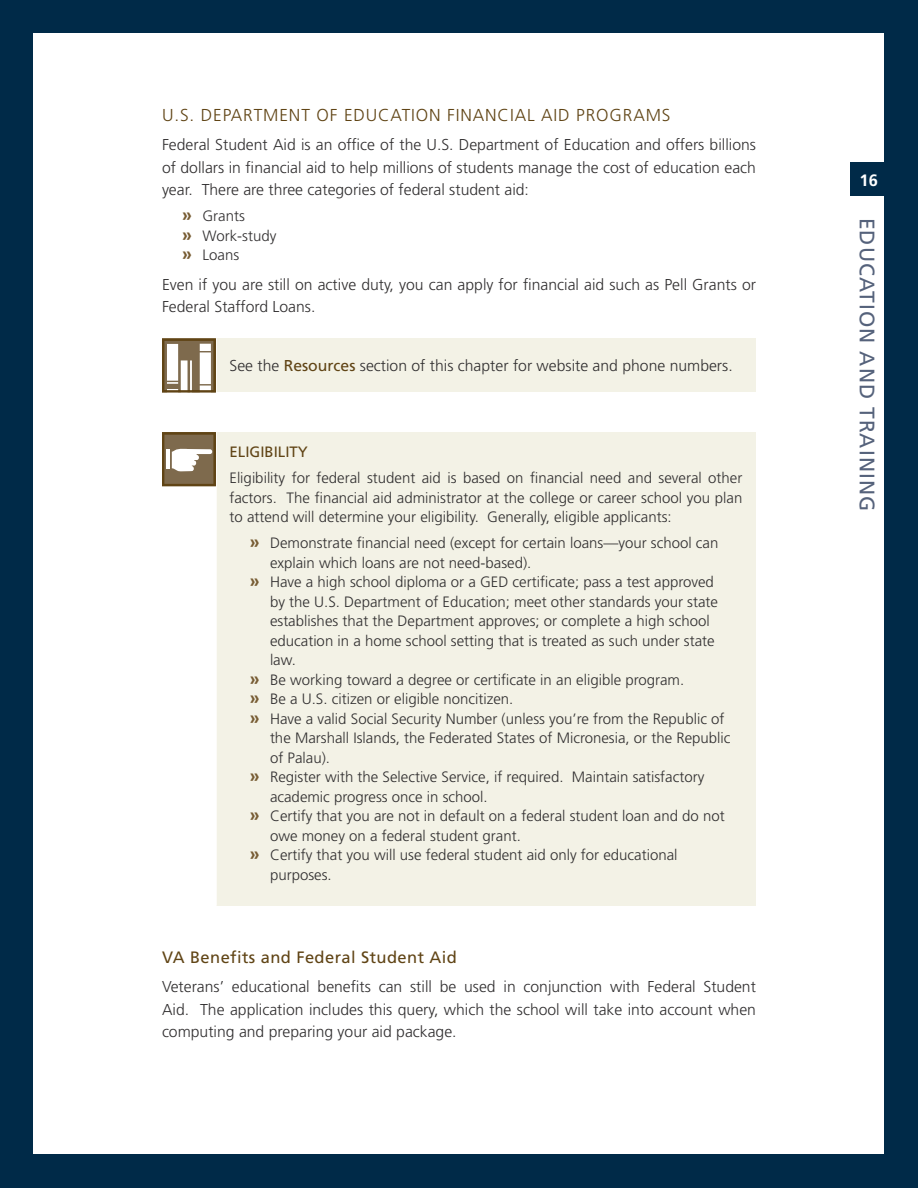
<style>
.page{position:relative;width:918px;height:1188px;background:#002a48}
.page>*{position:absolute;margin:0;border:0;box-sizing:border-box;transform-origin:0 0}
.t1{font:21px "Frutiger LT Std";letter-spacing:.05em;color:#55627b}
.t2{font:300 17.25px "Frutiger LT Std";letter-spacing:.05em;color:#604415}
.t3{font:16.5px "Frutiger LT Std";letter-spacing:.025em;color:#604415}
.t4{font:700 16.5px "Frutiger LT Std";color:#fff}
.t5{font:300 15.75px/22.5px "Frutiger LT Std";color:#312f30;text-align:justify}
.t6{font:300 15px/19.5px "Frutiger LT Std";color:#312f30}
.t7{font:15px "Frutiger LT Std";color:#604415}
.s1{font-weight:700;font-size:18px;color:#775c33}
.s2{font-weight:400;color:#604415}
</style>
<div class="page">
<div style="left:34px;top:34px;width:850px;height:1120px;background:#fff"></div>
<div style="left:851px;top:163px;width:40px;height:33px;background:#002a48"></div>
<div style="left:216px;top:338px;width:540px;height:54px;background:#f3f2e6"></div>
<hr style="left:215px;top:338px;width:2px;height:54px;background:#fff">
<svg style="left:162px;top:338px;width:54px;height:54px"></svg>
<div style="left:216px;top:432px;width:540px;height:474px;background:#f3f2e6"></div>
<hr style="left:215px;top:432px;width:2px;height:474px;background:#fff">
<svg style="left:162px;top:432px;width:54px;height:54px"></svg>
<p class="t2" style="left:162px;top:105px;width:186px">U.S. Department of Edu</p>
<p class="t2" style="left:378px;top:105px;width:294px">cation Financial Aid Programs</p>
<p class="t5" style="left:162px;top:134px;width:595px">Federal Student Aid is an office of the U.S. Department of Education and offers billions of dollars in financial aid to help millions of students manage the cost of education each year. There are three categories of federal student aid:</p>
<p class="t6" style="left:182px;top:207px;width:96px"><span class="s1">»</span> Grants<br><span class="s1">»</span> Work-study <span class="s1">»</span> Loans</p>
<p class="t5" style="left:162px;top:273px;width:596px">Even if you are still on active duty, you can apply for financial aid such as Pell Grants or<br>Federal Stafford Loans.</p>
<p class="t5" style="left:230px;top:355px;width:505px">See the <span class="s2">Resources</span> section of this chapter for website and phone numbers.</p>
<p class="t7" style="left:230px;top:443px;width:80px">Eligibility</p>
<p class="t6" style="left:230px;top:468px;width:514px;text-align:justify">Eligibility for federal student aid is based on financial need and several other factors. The financial aid administrator at the college or career school you plan to attend will determine your eligibility. Generally, eligible applicants:</p>
<p class="t6" style="left:250px;top:534px;width:470px"><span class="s1">»</span> Demonstrate financial need (except for certain loans—your school can</p>
<p class="t6" style="left:270px;top:553px;width:263px">explain which loans are not need-based).</p>
<p class="t6" style="left:250px;top:573px;width:466px"><span class="s1">»</span> Have a high school diploma or a GE D certificate; pass a test approved</p>
<p class="t6" style="left:270px;top:592px;width:450px">by the U.S. Department of Education; meet other standards your state</p>
<p class="t6" style="left:270px;top:612px;width:441px">establishes that the Department approves; or complete a high school</p>
<p class="t6" style="left:270px;top:631px;width:446px">education in a home school setting that is treated as such under state</p>
<p class="t6" style="left:270px;top:651px;width:27px">law.</p>
<p class="t6" style="left:250px;top:670px;width:436px"><span class="s1">»</span> Be working toward a degree or certificate in an eligible program.</p>
<p class="t6" style="left:250px;top:690px;width:265px"><span class="s1">»</span> Be a U.S. citizen or eligible noncitizen.</p>
<p class="t6" style="left:250px;top:709px;width:476px"><span class="s1">»</span> Have a valid Social Security Number (unless you’re from the Republic of</p>
<p class="t6" style="left:270px;top:729px;width:462px">the Marshall Islands, the Federated States of M icronesia, or the Republic</p>
<p class="t6" style="left:270px;top:748px;width:62px">of Palau).</p>
<p class="t6" style="left:250px;top:768px;width:456px"><span class="s1">»</span> Register with the Selective Service, if required. Maintain satisfactory</p>
<p class="t6" style="left:270px;top:787px;width:219px">academic progress once in school.</p>
<p class="t6" style="left:250px;top:807px;width:477px"><span class="s1">»</span> Certify that you are not in default on a federal student loan and do not</p>
<p class="t6" style="left:270px;top:826px;width:252px">owe money on a federal student grant.</p>
<p class="t6" style="left:250px;top:846px;width:429px"><span class="s1">»</span> Certify that you will use federal student aid only for educational</p>
<p class="t6" style="left:270px;top:865px;width:63px">purposes.</p>
<p class="t3" style="left:162px;top:947px;width:296px">VA Benefits and Federal Student Aid</p>
<p class="t5" style="left:162px;top:976px;width:596px">Veterans’ educational benefits can still be used in conjunction with Federal Student Aid. The application includes this query, which the school will take into account when computing and preparing your aid package.</p>
<p class="t4" style="left:859px;top:170px;width:20px">16</p>
<h1 class="t1" style="left:879px;top:218px;width:275px;rotate:90deg">Education and Train ing</h1>
</div>
